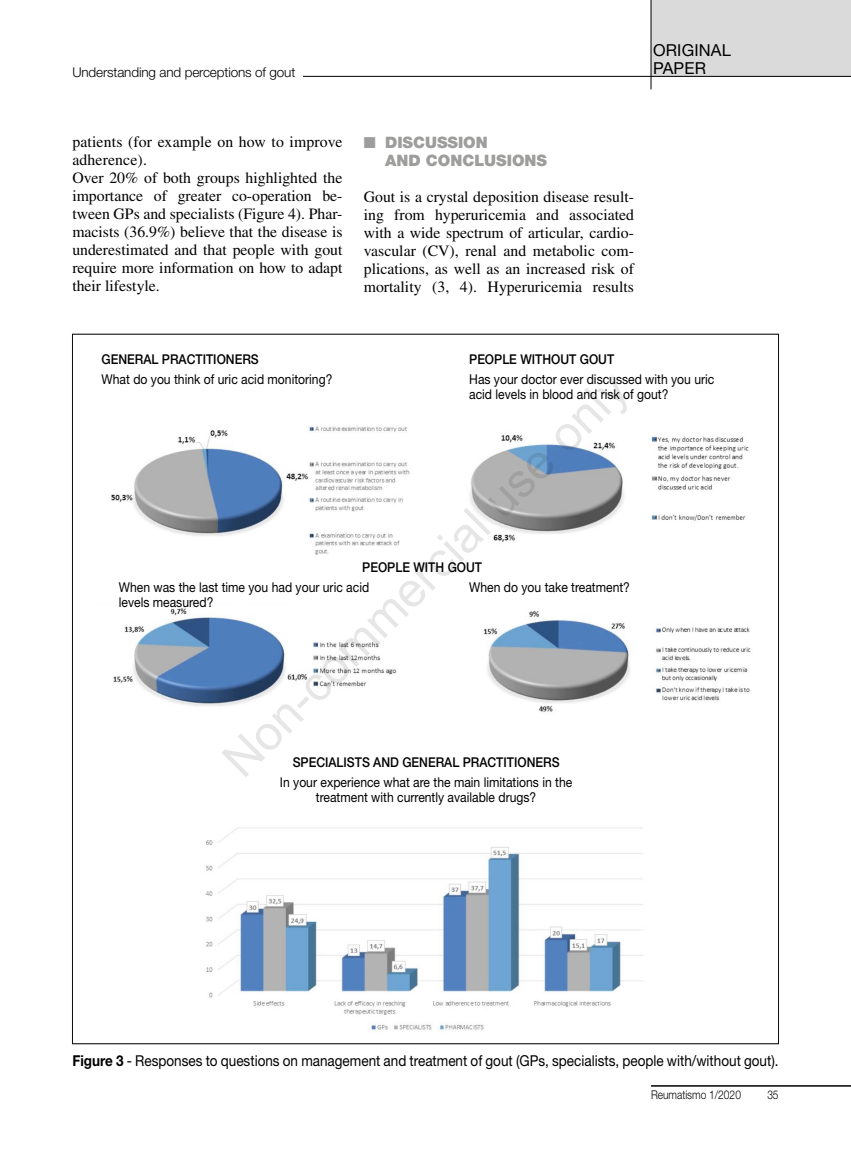
<style>
.page{position:relative;width:851px;height:1149px;background:#fff}
.page>*{position:absolute;margin:0;border:0;box-sizing:border-box;transform-origin:0 0}
.t1{font:48.6px "Arial";color:rgb(0 0 0/.1)}
.t2{font:16.5px/18px "Helvetica Neue LT Std";letter-spacing:.01em;color:#000}
.t3{font:15.75px/18px "Times LT Std";color:#000}
.t4{font:900 15.75px/18px "Helvetica Neue LT Std";color:#9d9d9c}
.t5{font:15px "Helvetica Neue LT Std";color:#000;scale:.9 1}
.t6{font:13.5px/15px "Helvetica Neue LT Std";color:#000;text-align:center;scale:.9 1}
.t7{font:500 13.5px "Helvetica Neue LT Std";color:#000;scale:.9 1}
.t8{font:300 13.5px "Helvetica Neue LT Std";letter-spacing:-.01em;color:#000}
.t9{font:300 12px "Helvetica Neue LT Std";color:#000;scale:.85 1}
.s1{font-weight:700}
</style>
<div class="page">
<hr style="left:651px;top:1084px;width:199px;height:2px;background:#000">
<div style="left:651px;top:0;width:199px;height:77px;background:#dadada"></div>
<hr style="left:650px;top:0;width:1px;height:89px;background:#000">
<hr style="left:303px;top:76px;width:547px;height:1px;background:#000">
<img style="left:111px;top:426px;width:640px;height:286px">
<img style="left:205px;top:827px;width:438px;height:205px">
<div style="left:92px;top:567px;width:309px;height:35px;background:#fff"></div>
<div style="left:401px;top:567px;width:309px;height:35px;background:#fff"></div>
<div style="left:367px;top:550px;width:309px;height:34px;background:#fff"></div>
<p class="t8" style="left:72px;top:63px;width:224px">Understanding and perceptions of gout</p>
<p class="t2" style="left:653px;top:41px;width:79px">ORIGINAL<br>PAPER</p>
<p class="t3" style="left:72px;top:132px;width:272px">patients (for example on how to improve adherence).<br>Over 20% of both groups highlighted the importance of greater co-operation be&shy;tween GPs and specialists (Figure 4). Phar&shy;macists (36.9%) believe that the disease is underestimated and that people with gout require more information on how to adapt their lifestyle.</p>
<p class="t4" style="left:385px;top:133px;width:163px;text-indent:-21px">■ DISCUSSION<br>AND CONCLUSIONS</p>
<p class="t3" style="left:364px;top:188px;width:272px;text-align:justify">Gout is a crystal deposition disease result&shy;ing from hyperuricemia and associated with a wide spectrum of articular, cardio&shy;vascular (CV), renal and metabolic com&shy;plications, as well as an increased risk of mortality (3, 4). Hyperuricemia results</p>
<p class="t7" style="left:469px;top:351px;width:163px">PEOPLE WITHOUT GOUT</p>
<p class="t6" style="left:469px;top:371px;width:274px;text-align:left">Has your doctor ever discussed with you uric acid levels in blood and risk of gout?</p>
<p class="t7" style="left:102px;top:351px;width:176px">GENERAL PRACTITIONERS</p>
<p class="t6" style="left:102px;top:371px;width:258px">What do you think of uric acid monitoring?</p>
<h1 class="t1" style="left:209px;top:745px;width:549px;rotate:-45deg">Non-commercial use only</h1>
<p class="t7" style="left:362px;top:559px;width:135px">PEOPLE WITH GOUT</p>
<p class="t6" style="left:119px;top:579px;width:280px">When was the last time you had your uric acid</p>
<p class="t6" style="left:469px;top:579px;width:180px">When do you take treatment?</p>
<p class="t6" style="left:119px;top:594px;width:107px">levels measured?</p>
<p class="t7" style="left:292px;top:754px;width:298px">SPECIALISTS AND GENERAL PRACTITIONERS</p>
<p class="t6" style="left:280px;top:773px;width:326px">In your experience what are the main limitations in the treatment with currently available drugs?</p>
<p class="t5" style="left:72px;top:1051px;width:786px"><span class="s1">Figure 3</span> - Responses to questions on management and treatment of gout (GPs, specialists, people with/without gout).</p>
<p class="t9" style="left:651px;top:1086px;width:107px">Reumatismo 1/2020</p>
<p class="t9" style="left:767px;top:1086px;width:14px">35</p>
</div>
